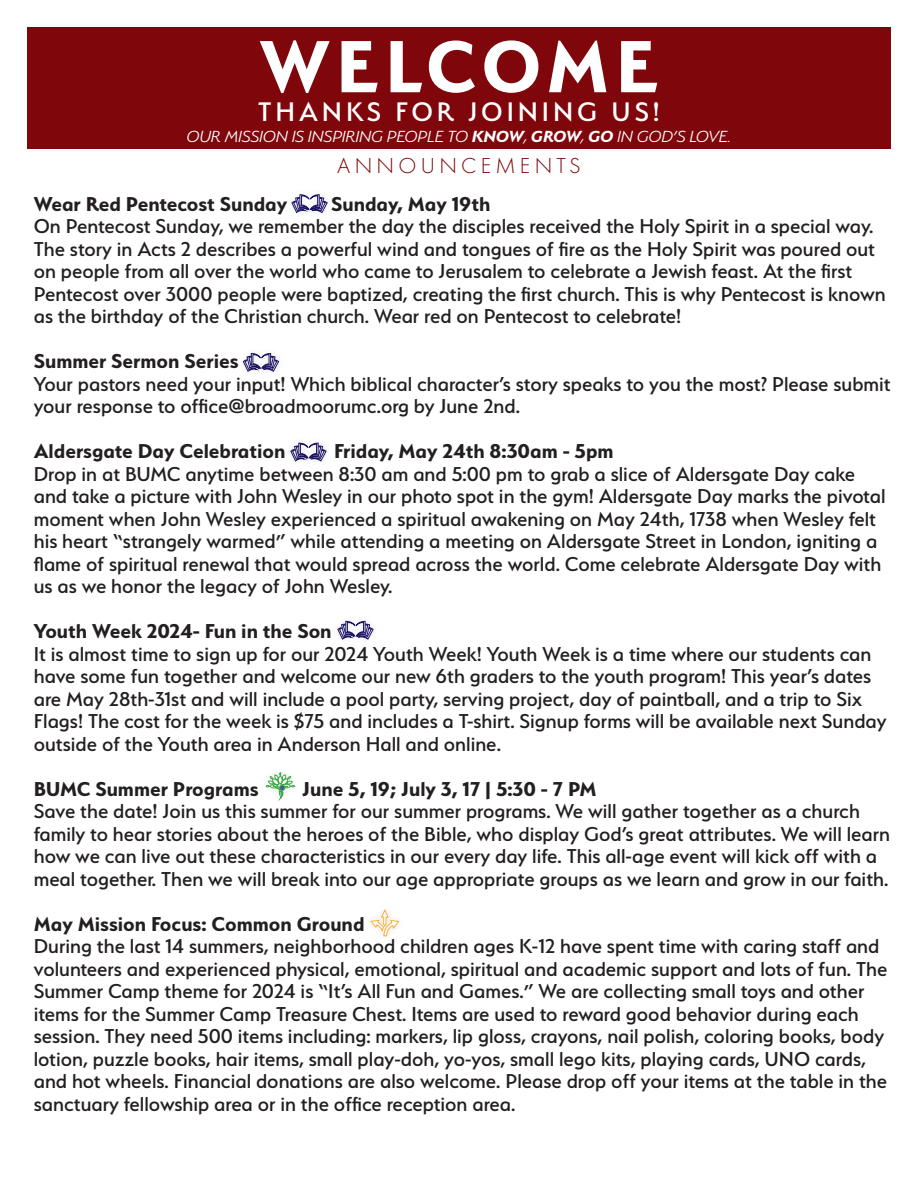
<style>
.page{position:relative;width:918px;height:1188px;background:#fff}
.page>*{position:absolute;margin:0;border:0;box-sizing:border-box;transform-origin:0 0}
.Main{font:700 82.5px "Serenity";letter-spacing:.07em;color:#fff}
.Secondary{font:500 30px "Serenity";letter-spacing:.13em;color:#fff}
.BODY_TEXT{font:500 22.5px/22.5px "Serenity";color:#231f20}
.BODY_TEXT-2{font:700 22.5px "Serenity";color:#231f20}
.Main_Head{font:300 22.5px "Futura PT";letter-spacing:.19em;color:#7f060a}
.Secondary-2{font:italic 300 18px "Serenity";color:#fff}
.s1{font-weight:700}
</style>
<div class="page">
<div style="left:27px;top:27px;width:864px;height:121px;background:#7f060a"></div>
<svg style="left:265px;top:772px;width:31px;height:30px"></svg>
<svg style="left:337px;top:620px;width:37px;height:20px"></svg>
<svg style="left:290px;top:442px;width:37px;height:20px"></svg>
<svg style="left:291px;top:194px;width:37px;height:20px"></svg>
<svg style="left:370px;top:909px;width:30px;height:28px"></svg>
<svg style="left:243px;top:353px;width:36px;height:19px"></svg>
<p class="Main" style="left:260px;top:20px;width:400px">WELCOME</p>
<p class="Secondary" style="left:258px;top:95px;width:403px">THANKS FOR JOINING US!</p>
<p class="Secondary-2" style="left:187px;top:127px;width:546px">OUR MISSION IS INSPIRING PEOPLE TO <span class="s1">KNOW</span>, <span class="s1">GROW</span>, <span class="s1">GO</span> IN GOD’S LOVE.</p>
<p class="Main_Head" style="left:337px;top:153px;width:245px">ANNOUNCEMENTS</p>
<p class="BODY_TEXT-2" style="left:34px;top:191px;width:255px">Wear Red Pentecost Sunday</p>
<p class="BODY_TEXT-2" style="left:331px;top:191px;width:161px">Sunday, May 19th</p>
<p class="BODY_TEXT" style="left:34px;top:215px;width:853px">On Pentecost Sunday, we remember the day the disciples received the Holy Spirit in a special way.<br>The story in Acts 2 describes a powerful wind and tongues of fire as the Holy Spirit was poured out on people from all over the world who came to Jerusalem to celebrate a Jewish feast. At the first Pentecost over 3000 people were baptized, creating the first church. This is why Pentecost is known as the birthday of the Christian church. Wear red on Pentecost to celebrate!</p>
<p class="BODY_TEXT-2" style="left:34px;top:349px;width:206px">Summer Sermon Series</p>
<p class="BODY_TEXT" style="left:34px;top:373px;width:859px">Your pastors need your input! Which biblical character’s story speaks to you the most? Please submit your response to office@broadmoorumc.org by June 2nd.</p>
<p class="BODY_TEXT-2" style="left:34px;top:439px;width:253px">Aldersgate Day Celebration</p>
<p class="BODY_TEXT-2" style="left:334px;top:439px;width:281px">Friday, May 24th 8:30am - 5pm</p>
<p class="BODY_TEXT" style="left:34px;top:463px;width:853px">Drop in at BUMC anytime between 8:30 am and 5:00 pm to grab a slice of Aldersgate Day cake and take a picture with John Wesley in our photo spot in the gym! Aldersgate Day marks the pivotal moment when John Wesley experienced a spiritual awakening on May 24th, 1738 when Wesley felt his heart “strangely warmed” while attending a meeting on Aldersgate Street in London, igniting a flame of spiritual renewal that would spread across the world. Come celebrate Aldersgate Day with us as we honor the legacy of John Wesley.</p>
<p class="BODY_TEXT-2" style="left:34px;top:619px;width:299px">Youth Week 2024- Fun in the Son</p>
<p class="BODY_TEXT" style="left:34px;top:643px;width:854px">It is almost time to sign up for our 2024 Youth Week! Youth Week is a time where our students can have some fun together and welcome our new 6th graders to the youth program! This year’s dates are May 28th-31st and will include a pool party, serving project, day of paintball, and a trip to Six Flags! The cost for the week is $75 and includes a T-shirt. Signup forms will be available next Sunday outside of the Youth area in Anderson Hall and online.</p>
<p class="BODY_TEXT-2" style="left:34px;top:776px;width:226px">BUMC Summer Programs</p>
<p class="BODY_TEXT-2" style="left:302px;top:776px;width:296px">June 5, 19; July 3, 17 | 5:30 - 7 PM</p>
<p class="BODY_TEXT" style="left:34px;top:800px;width:858px">Save the date! Join us this summer for our summer programs. We will gather together as a church family to hear stories about the heroes of the Bible, who display God’s great attributes. We will learn how we can live out these characteristics in our every day life. This all-age event will kick off with a meal together. Then we will break into our age appropriate groups as we learn and grow in our faith.</p>
<p class="BODY_TEXT-2" style="left:34px;top:911px;width:332px">May Mission Focus: Common Ground</p>
<p class="BODY_TEXT" style="left:34px;top:935px;width:855px">During the last 14 summers, neighborhood children ages K-12 have spent time with caring staff and volunteers and experienced physical, emotional, spiritual and academic support and lots of fun. The Summer Camp theme for 2024 is “It’s All Fun and Games.” We are collecting small toys and other items for the Summer Camp Treasure Chest. Items are used to reward good behavior during each session. They need 500 items including: markers, lip gloss, crayons, nail polish, coloring books, body lotion, puzzle books, hair items, small play-doh, yo-yos, small lego kits, playing cards, UNO cards, and hot wheels. Financial donations are also welcome. Please drop off your items at the table in the sanctuary fellowship area or in the office reception area.</p>
</div>
